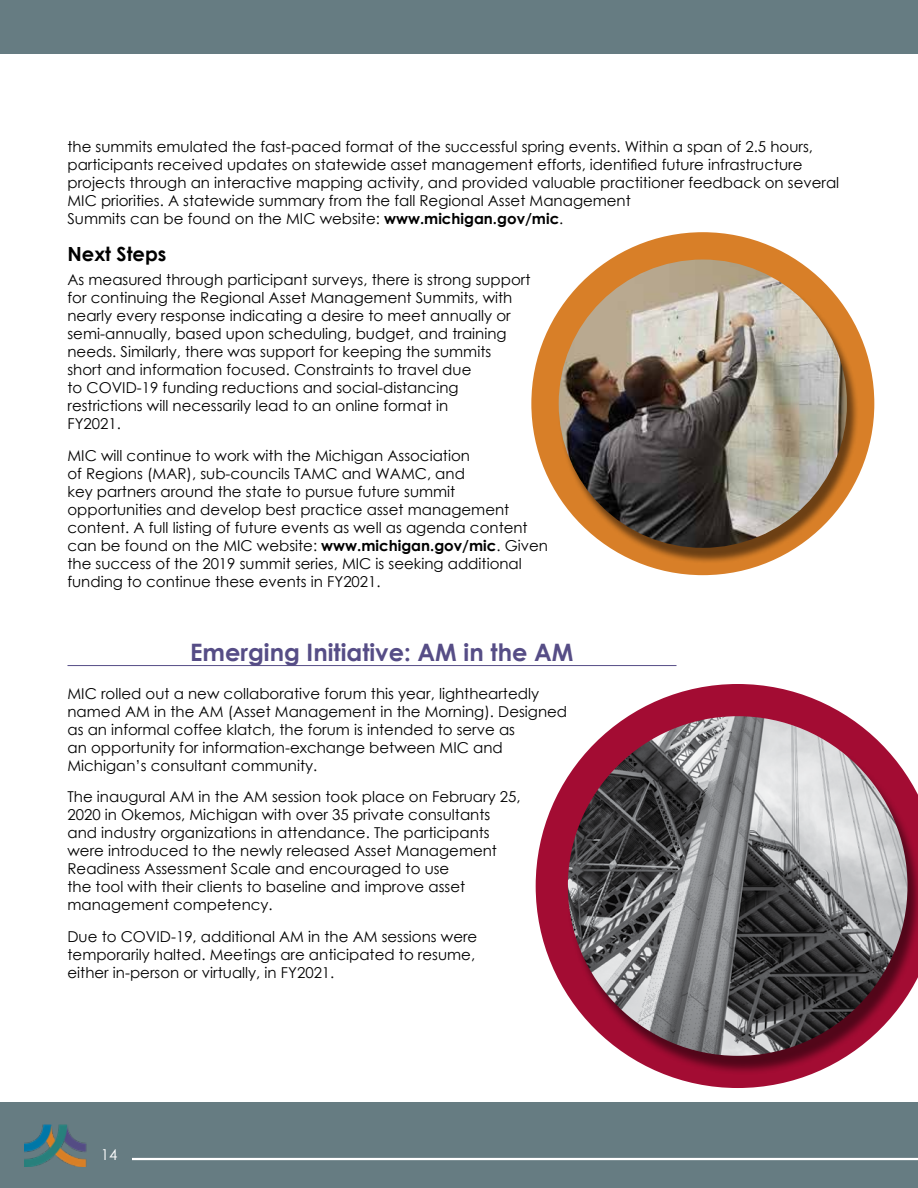
<style>
.page{position:relative;width:918px;height:1188px;background:#fff}
.page>*{position:absolute;margin:0;border:0;box-sizing:border-box;transform-origin:0 0}
.t1{font:700 24px "Century Gothic";color:#564d86}
.t2{font:700 19.5px "Century Gothic";color:#000}
.t3{font:15px/18px "Century Gothic";color:#000}
.t4{font:15px "Century Gothic";color:#fff}
.s1{font-weight:700}
</style>
<div class="page">
<div style="left:0;top:0;width:918px;height:54px;background:#667c82"></div>
<div style="left:0;top:1102px;width:918px;height:86px;background:#667c82"></div>
<img style="left:25px;top:1124px;width:61px;height:42px">
<hr style="left:132px;top:1158px;width:786px;height:2px;background:#fff">
<svg style="left:536px;top:684px;width:318px;height:404px"></svg>
<div style="left:567px;top:721px;width:351px;height:354px;background:#000;opacity:.5"></div>
<img style="left:568px;top:716px;width:340px;height:340px;border-radius:170px">
<hr style="left:68px;top:665px;width:608px;height:1px;background:#564d86">
<div style="left:531px;top:232px;width:343px;height:343px;background:#d87f28;border-radius:50%"></div>
<div style="left:558px;top:263px;width:301px;height:301px;background:#000;opacity:.5"></div>
<img style="left:559px;top:260px;width:288px;height:288px;border-radius:144px">
<p class="t3" style="left:68px;top:137px;width:773px">the summits emulated the fast-paced format of the successful spring events. Within a span of 2.5 hours, participants received updates on statewide asset management efforts, identified future infrastructure projects through an interactive mapping activity, and provided valuable practitioner feedback on several MIC priorities. A statewide summary from the fall Regional Asset Management<br>Summits can be found on the MIC website: <span class="s1">www.michigan.gov/mic</span>.</p>
<h2 class="t2" style="left:68px;top:239px;width:101px">Next Steps</h2>
<p class="t3" style="left:68px;top:271px;width:465px">As measured through participant surveys, there is strong support for continuing the Regional Asset Management Summits, with nearly every response indicating a desire to meet annually or semi-annually, based upon scheduling, budget, and training needs. Similarly, there was support for keeping the summits<br>short and information focused. Constraints to travel due<br>to COVID-19 funding reductions and social-distancing restrictions will necessarily lead to an online format in<br>FY2021.</p>
<p class="t3" style="left:68px;top:446px;width:482px">MIC will continue to work with the Michigan Association<br>of Regions (MAR), sub-councils TAMC and WAMC, and<br>key partners around the state to pursue future summit opportunities and develop best practice asset management content. A full listing of future events as well as agenda content can be found on the MIC website: <span class="s1">www.michigan.gov/mic</span>. Given the success of the 2019 summit series, MIC is seeking additional funding to continue these events in FY2021.</p>
<h1 class="t1" style="left:190px;top:634px;width:385px">Emerging Initiative: AM in the AM</h1>
<p class="t3" style="left:68px;top:684px;width:501px">MIC rolled out a new collaborative forum this year, lightheartedly named AM in the AM (Asset Management in the Morning). Designed as an informal coffee klatch, the forum is intended to serve as<br>an opportunity for information-exchange between MIC and Michigan’s consultant community.</p>
<p class="t3" style="left:68px;top:788px;width:455px">The inaugural AM in the AM session took place on February 25, 2020 in Okemos, Michigan with over 35 private consultants and industry organizations in attendance. The participants were introduced to the newly released Asset Management Readiness Assessment Scale and encouraged to use<br>the tool with their clients to baseline and improve asset management competency.</p>
<p class="t3" style="left:68px;top:927px;width:411px">Due to COVID-19, additional AM in the AM sessions were temporarily halted. Meetings are anticipated to resume, either in-person or virtually, in FY2021.</p>
<p class="t4" style="left:101px;top:1144px;width:18px">14</p>
</div>
